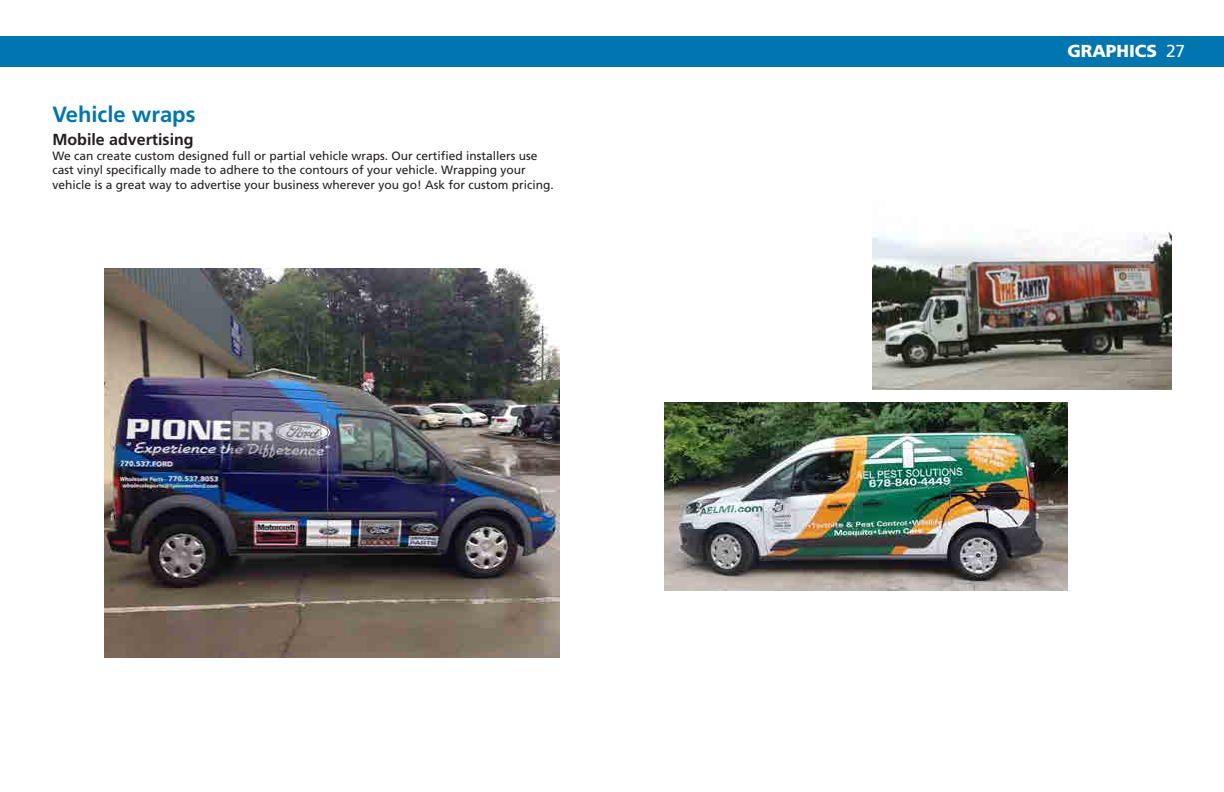
<style>
.page{position:relative;width:1224px;height:792px;background:#fff}
.page>*{position:absolute;margin:0;border:0;box-sizing:border-box;transform-origin:0 0}
.t1{font:700 22px "Frutiger LT Std";color:#0076b1}
.t2{font:900 17.4px "Frutiger LT Std";color:#fff}
.t3{font:700 16px "Frutiger LT Std";color:#231f20}
.t4{font:12px/14.4px "Frutiger LT Std";color:#231f20}
.s1{font-weight:400}
</style>
<div class="page">
<img style="left:104px;top:268px;width:456px;height:390px">
<div style="left:0;top:36px;width:1224px;height:31px;background:#0076b1"></div>
<img style="left:664px;top:402px;width:404px;height:189px">
<img style="left:872px;top:232px;width:300px;height:158px">
<h1 class="t1" style="left:52px;top:101px;width:145px">Vehicle wraps</h1>
<h3 class="t3" style="left:52px;top:130px;width:143px">Mobile advertising</h3>
<p class="t4" style="left:52px;top:148px;width:503px">We can create custom designed full or partial vehicle wraps. Our certified installers use cast vinyl specifically made to adhere to the contours of your vehicle. Wrapping your vehicle is a great way to advertise your business wherever you go! Ask for custom pricing.</p>
<h2 class="t2" style="left:1067px;top:40px;width:119px">GRAPHICS <span class="s1">27</span></h2>
</div>
